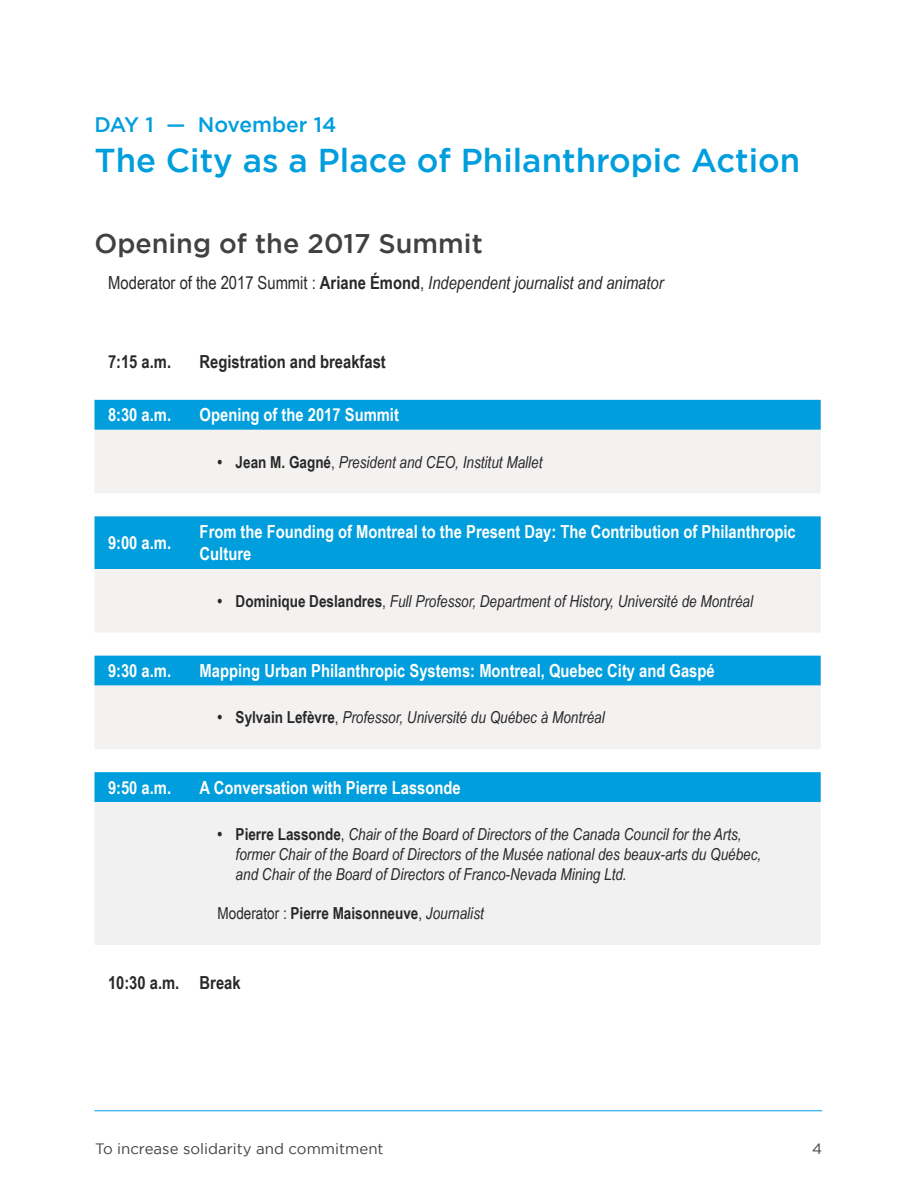
<style>
.page{position:relative;width:918px;height:1188px;background:#fff}
.page>*{position:absolute;margin:0;border:0;box-sizing:border-box;transform-origin:0 0}
.t1{font:500 33px "Gotham";color:#009edd}
.t2{font:500 27px "Gotham";color:#414042}
.t3{font:500 21px "Gotham";color:#009edd}
.t4{font:700 18px/21.6px "Arial Narrow";color:#fff}
.t5{font:italic 18px "Arial Narrow";color:#292829}
.t6{font:700 18px "Arial Narrow";color:#292829}
.t7{font:italic 16.5px/19.8px "Arial Narrow";color:#292829}
.t8{font:700 16.5px "Arial Narrow";color:#292829}
.t9{font:15px "Gotham";color:#414042}
.s1{font-style:normal}
.s2{font-weight:700;font-style:normal}
.s3{font-weight:400}
.s4{font-weight:400;font-style:italic}
</style>
<div class="page">
<svg style="left:94px;top:400px;width:727px;height:402px;fill:#009edd"></svg>
<div style="left:94px;top:430px;width:727px;height:63px;background:#f4f2f1"></div>
<svg style="left:94px;top:569px;width:727px;height:180px;fill:#f4f2f1"></svg>
<div style="left:94px;top:802px;width:727px;height:143px;background:#f1f1f2"></div>
<hr style="left:94px;top:1110px;width:728px;height:1px;background:#009edd">
<p class="t3" style="left:94px;top:113px;width:244px">day 1 — November 14</p>
<h1 class="t1" style="left:94px;top:142px;width:707px">The City as a Place of Philanthropic Action</h1>
<h2 class="t2" style="left:94px;top:228px;width:390px">Opening of the 2017 Summit</h2>
<p class="t5" style="left:108px;top:270px;width:557px"><span class="s1">Moderator of the 2017 Summit :</span> <span class="s2">Ariane Émond</span><span class="s1">,</span> Independent journalist and animator</p>
<p class="t6" style="left:108px;top:349px;width:65px">7:15 a.m.</p>
<p class="t6" style="left:200px;top:349px;width:188px">Registration and breakfast</p>
<p class="t4" style="left:108px;top:403px;width:65px">8:30 a.m.</p>
<p class="t4" style="left:200px;top:403px;width:201px">Opening of the 2017 Summit</p>
<p class="t7" style="left:218px;top:452px;width:326px"><span class="s2">• Jean M. Gagné</span><span class="s1">,</span> President and CEO, Institut Mallet</p>
<p class="t4" style="left:108px;top:531px;width:65px">9:00 a.m.</p>
<p class="t4" style="left:200px;top:520px;width:598px">From the Founding of Montreal to the Present Day: The Contribution of Philanthropic<br>Culture</p>
<p class="t7" style="left:218px;top:591px;width:537px"><span class="s2">• Dominique Deslandres</span><span class="s1">,</span> Full Professor, Department of History, Université de Montréal</p>
<p class="t4" style="left:108px;top:659px;width:65px">9:30 a.m.</p>
<p class="t4" style="left:200px;top:659px;width:517px">Mapping Urban Philanthropic Systems: Montreal, Quebec City and Gaspé</p>
<p class="t7" style="left:218px;top:707px;width:389px"><span class="s2">• Sylvain Lefèvre</span><span class="s1">,</span> Professor, Université du Québec à Montréal</p>
<p class="t4" style="left:108px;top:776px;width:65px">9:50 a.m.</p>
<p class="t4" style="left:200px;top:776px;width:263px">A Conversation with Pierre Lassonde</p>
<p class="t7" style="left:236px;top:824px;width:527px;text-indent:-18px"><span class="s2">• Pierre Lassonde</span><span class="s1">,</span> Chair of the Board of Directors of the Canada Council for the Arts, former Chair of the Board of Directors of the Musée national des beaux-arts du Québec, and Chair of the Board of Directors of Franco-Nevada Mining Ltd.</p>
<p class="t8" style="left:218px;top:901px;width:268px"><span class="s3">Moderator :</span> Pierre Maisonneuve<span class="s3">,</span> <span class="s4">Journalist</span></p>
<p class="t6" style="left:108px;top:969px;width:134px">10:30 a.m. Break</p>
<p class="t9" style="left:95px;top:1140px;width:290px">To increase solidarity and commitment</p>
<p class="t9" style="left:812px;top:1140px;width:12px">4</p>
</div>
